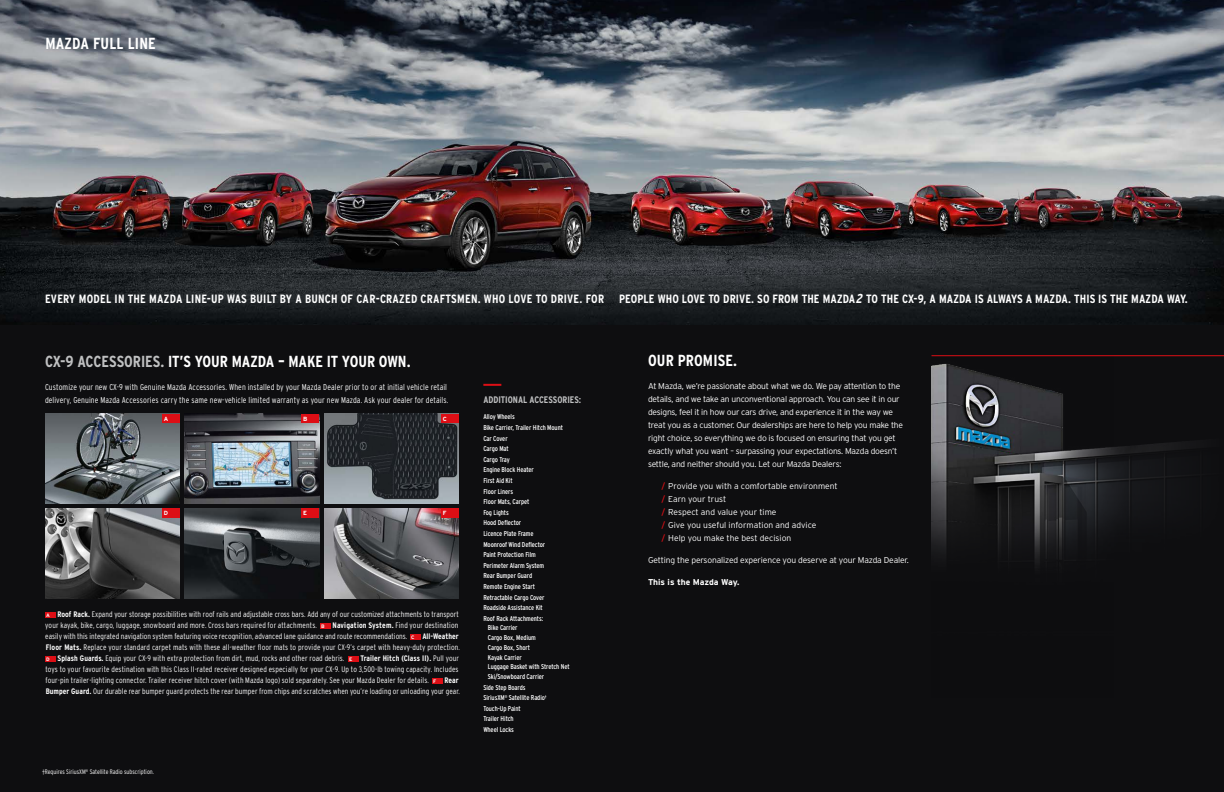
<style>
.page{position:relative;width:1224px;height:792px;background:#0e0e10}
.page>*{position:absolute;margin:0;border:0;box-sizing:border-box;transform-origin:0 0}
.t1{font:700 condensed 16px "Interstate";letter-spacing:.005em;color:#fff}
.t2{font:700 condensed 12px "Interstate";letter-spacing:.01em;color:#fff}
.t3{font:700 condensed 9.5px "Interstate";color:#bfc0c1}
.t4{font:300 8.5px/13px "Interstate";letter-spacing:-.025em;color:#fff}
.t5{font:300 condensed 8.5px/13px "Interstate";letter-spacing:.01em;color:#fff}
.t6{font:300 8.5px/13px "Interstate";color:#fff}
.t7{font:700 8.5px "Interstate";letter-spacing:-.015em;color:#fff}
.t8{font:300 condensed 8px/11px "Interstate";letter-spacing:.01em;color:#fff}
.t9{font:condensed 7px/10.6px "Interstate";letter-spacing:-.01em;color:#fff}
.t10{font:300 condensed 6.5px "Interstate";color:#fff}
.t11{font:700 6px "Interstate";color:#fff}
.s1{font-style:italic;font-size:13px}
.s2{color:#bfc0c1}
.s3{font-weight:700;font-stretch:normal;font-size:5px}
.s4{font-weight:700}
.s5{font-weight:400;color:#dd0e15}
</style>
<div class="page">
<img style="left:0;top:0;width:1224px;height:324px">
<img style="left:932px;top:356px;width:292px;height:208px">
<div style="left:45px;top:612px;width:11px;height:5px;background:#dd0e15"></div>
<div style="left:320px;top:623px;width:11px;height:5px;background:#dd0e15"></div>
<div style="left:410px;top:634px;width:11px;height:5px;background:#dd0e15"></div>
<div style="left:45px;top:656px;width:11px;height:5px;background:#dd0e15"></div>
<div style="left:348px;top:656px;width:11px;height:5px;background:#dd0e15"></div>
<div style="left:432px;top:678px;width:11px;height:5px;background:#dd0e15"></div>
<svg style="left:483px;top:384px;width:18px;height:2px"></svg>
<hr style="left:931px;top:355px;width:293px;height:1px;background:#dd0e15">
<img style="left:324px;top:508px;width:135px;height:90px">
<img style="left:324px;top:414px;width:135px;height:90px">
<div style="left:441px;top:414px;width:18px;height:9px;background:#dd0e15"></div>
<div style="left:441px;top:508px;width:18px;height:9px;background:#dd0e15"></div>
<img style="left:184px;top:508px;width:136px;height:90px">
<img style="left:184px;top:414px;width:136px;height:90px">
<div style="left:302px;top:508px;width:18px;height:9px;background:#dd0e15"></div>
<div style="left:302px;top:414px;width:18px;height:9px;background:#dd0e15"></div>
<img style="left:45px;top:414px;width:135px;height:90px">
<img style="left:45px;top:508px;width:135px;height:90px">
<div style="left:162px;top:414px;width:18px;height:9px;background:#dd0e15"></div>
<div style="left:162px;top:508px;width:18px;height:9px;background:#dd0e15"></div>
<h1 class="t1" style="left:45px;top:34px;width:112px">MAZDA FULL LINE</h1>
<h2 class="t2" style="left:45px;top:292px;width:1144px">EVERY MODEL IN THE MAZDA LINE-UP WAS BUILT BY A BUNCH OF CAR-CRAZED CRAFTSMEN. WHO LOVE TO DRIVE. FOR PEOPLE WHO LOVE TO DRIVE. SO FROM THE MAZDA<span class="s1">2</span> TO THE CX-9, A MAZDA IS ALWAYS A MAZDA. THIS IS THE MAZDA WAY.</h2>
<h1 class="t1" style="left:45px;top:353px;width:367px"><span class="s2">CX-9 ACCESSORIES.</span> IT’S YOUR MAZDA – MAKE IT YOUR OWN.</h1>
<p class="t5" style="left:45px;top:381px;width:405px">Customize your new CX-9 with Genuine Mazda Accessories. When installed by your Mazda Dealer prior to or at initial vehicle retail delivery, Genuine Mazda Accessories carry the same new-vehicle limited warranty as your new Mazda. Ask your dealer for details.</p>
<p class="t11" style="left:164px;top:415px;width:6px">A</p>
<p class="t11" style="left:303px;top:415px;width:6px">b</p>
<p class="t11" style="left:443px;top:415px;width:6px">c</p>
<p class="t11" style="left:164px;top:510px;width:6px">d</p>
<p class="t11" style="left:303px;top:510px;width:5px">e</p>
<p class="t11" style="left:443px;top:510px;width:5px">f</p>
<p class="t8" style="left:45px;top:609px;width:416px"><span class="s3">A</span> <span class="s4">ROOF RACK.</span> Expand your storage possibilities with roof rails and adjustable cross bars. Add any of our customized attachments to transport your kayak, bike, cargo, luggage, snowboard and more. Cross bars required for attachments. <span class="s3">b</span> <span class="s4">NAVIGATION SYSTEM.</span> Find your destination easily with this integrated navigation system featuring voice recognition, advanced lane guidance and route recommendations. <span class="s3">c</span> <span class="s4">ALL-WEATHER FLOOR MATS.</span> Replace your standard carpet mats with these all-weather floor mats to provide your CX-9’s carpet with heavy-duty protection. <span class="s3">d</span> <span class="s4">SPLASH GUARDS.</span> Equip your CX-9 with extra protection from dirt, mud, rocks and other road debris. <span class="s3">e</span> <span class="s4">TRAILER HITCH (CLASS II).</span> Pull your toys to your favourite destination with this Class II-rated receiver designed especially for your CX-9. Up to 3,500-lb towing capacity. Includes four-pin trailer-lighting connector. Trailer receiver hitch cover (with Mazda logo) sold separately. See your Mazda Dealer for details. <span class="s3">f</span> <span class="s4">REAR BUMPER GUARD.</span> Our durable rear bumper guard protects the rear bumper from chips and scratches when you’re loading or unloading your gear.</p>
<p class="t10" style="left:42px;top:768px;width:113px">†Requires SiriusXM<sup>®</sup> Satellite Radio subscription.</p>
<p class="t3" style="left:483px;top:395px;width:99px">ADDITIONAL ACCESSORIES:</p>
<p class="t9" style="left:483px;top:412px;width:81px">Alloy Wheels<br>Bike Carrier, Trailer Hitch Mount<br>Car Cover<br>Cargo Mat<br>Cargo Tray<br>Engine Block Heater<br>First Aid Kit<br>Floor Liners<br>Floor Mats, Carpet<br>Fog Lights<br>Hood Deflector<br>Licence Plate Frame<br>Moonroof Wind Deflector<br>Paint Protection Film<br>Perimeter Alarm System<br>Rear Bumper Guard<br>Remote Engine Start<br>Retractable Cargo Cover<br>Roadside Assistance Kit<br>Roof Rack Attachments:</p>
<p class="t9" style="left:488px;top:623px;width:83px;line-height:9.7px">Bike Carrier<br>Cargo Box, Medium<br>Cargo Box, Short<br>Kayak Carrier<br>Luggage Basket with Stretch Net<br>Ski/Snowboard Carrier</p>
<p class="t9" style="left:483px;top:682px;width:65px">Side Step Boards<br>SiriusXM<sup>®</sup> Satellite Radio<sup>†<br></sup>Touch-Up Paint<br>Trailer Hitch<br>Wheel Locks</p>
<h1 class="t1" style="left:648px;top:352px;width:91px">OUR PROMISE.</h1>
<p class="t4" style="left:648px;top:380px;width:257px">At Mazda, we’re passionate about what we do. We pay attention to the details, and we take an unconventional approach. You can see it in our designs, feel it in how our cars drive, and experience it in the way we treat you as a customer. Our dealerships are here to help you make the right choice, so everything we do is focused on ensuring that you get exactly what you want – surpassing your expectations. Mazda doesn’t settle, and neither should you. Let our Mazda Dealers:</p>
<p class="t6" style="left:661px;top:480px;width:178px"><span class="s5">/</span> Provide you with a comfortable environment <span class="s5">/</span> Earn your trust<br><span class="s5">/</span> Respect and value your time<br><span class="s5">/</span> Give you useful information and advice<br><span class="s5">/</span> Help you make the best decision</p>
<p class="t4" style="left:648px;top:554px;width:262px">Getting the personalized experience you deserve at your Mazda Dealer.</p>
<p class="t7" style="left:648px;top:578px;width:93px">This is the Mazda Way.</p>
</div>
